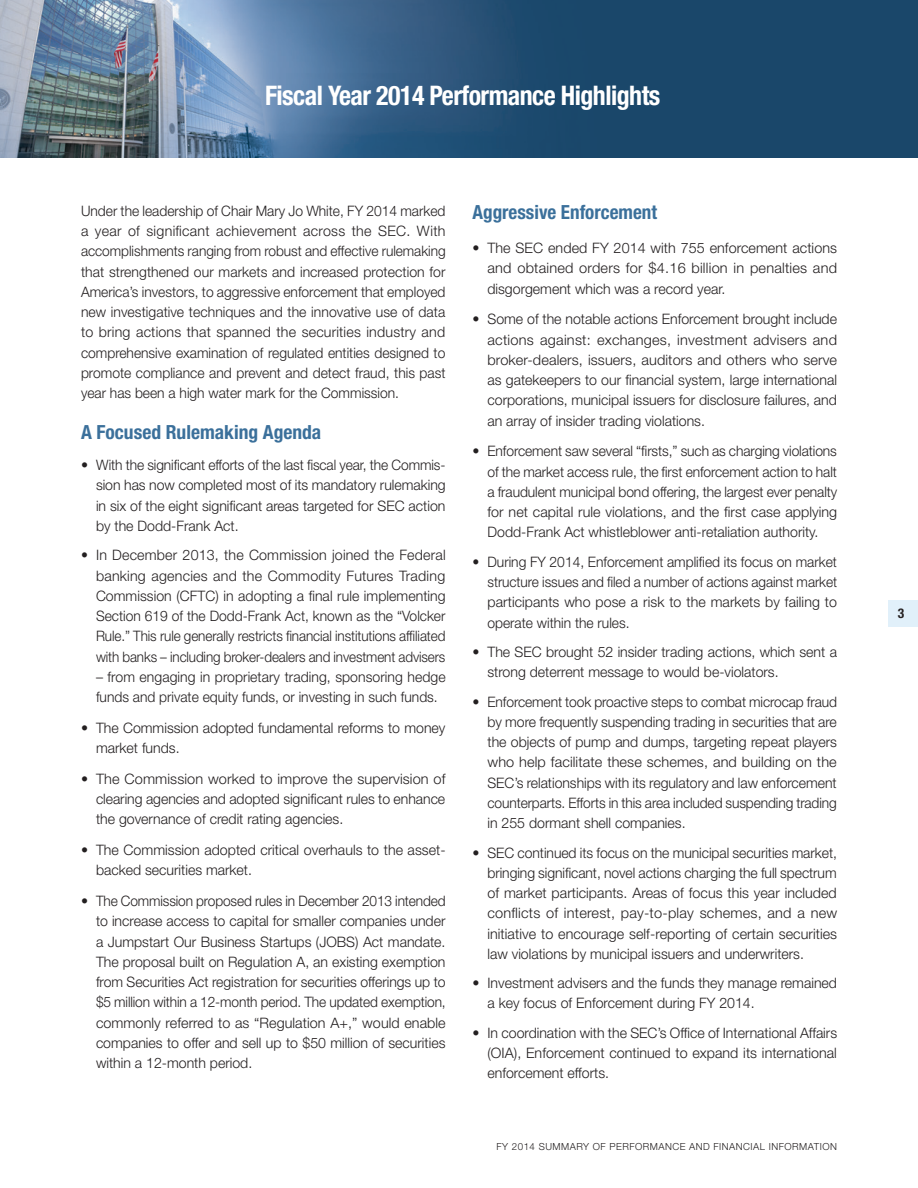
<style>
.page{position:relative;width:918px;height:1188px;background:#fff}
.page>*{position:absolute;margin:0;border:0;box-sizing:border-box;transform-origin:0 0}
.t1{font:700 condensed 27px "Helvetica Neue LT Std";letter-spacing:-.02em;color:#fff;scale:.96 1}
.t2{font:700 condensed 19.5px "Helvetica Neue LT Std";color:#3b709b}
.t3{font:300 14.4px/20.2px "Helvetica Neue LT Std";color:#231f20;text-align:justify}
.t4{font:300 14.4px/20.2px "Helvetica Neue LT Std";color:#231f20;text-align:justify;scale:.96 1}
.PageNumber{font:700 condensed 13.5px "Helvetica Neue LT Std";color:#231f20}
.t5{font:300 9.75px "Helvetica Neue LT Std";letter-spacing:.05em;color:#231f20}
</style>
<div class="page">
<div style="left:888px;top:601px;width:30px;height:26px;background:#e1f0fa"></div>
<img style="left:0;top:0;width:918px;height:158px">
<h1 class="t1" style="left:265px;top:79px;width:413px">Fiscal Year 2014 Performance Highlights</h1>
<p class="t4" style="left:81px;top:200px;width:381px">Under the leadership of Chair Mary Jo White, FY 2014 marked a year of significant achievement across the SEC. With accomplishments ranging from robust and effective rulemaking that strengthened our markets and increased protection for America’s investors, to aggressive enforcement that employed new investigative techniques and the innovative use of data to bring actions that spanned the securities industry and comprehensive examination of regulated entities designed to promote compliance and prevent and detect fraud, this past year has been a high water mark for the Commission.</p>
<h2 class="t2" style="left:81px;top:421px;width:242px">A Focused Rulemaking Agenda</h2>
<p class="t3" style="left:96px;top:454px;width:351px;text-indent:-15px">• With the significant efforts of the last fiscal year, the Commis&shy;sion has now completed most of its mandatory rulemaking in six of the eight significant areas targeted for SEC action by the Dodd-Frank Act.</p>
<p class="t4" style="left:96px;top:545px;width:366px;text-indent:-15px">• In December 2013, the Commission joined the Federal banking agencies and the Commodity Futures Trading Commission (CFTC) in adopting a final rule implementing Section 619 of the Dodd-Frank Act, known as the “Volcker Rule.” This rule generally restricts financial institutions affiliated with banks – including broker-dealers and investment advisers</p>
<p class="t3" style="left:96px;top:666px;width:351px">– from engaging in proprietary trading, sponsoring hedge funds and private equity funds, or investing in such funds.</p>
<p class="t3" style="left:96px;top:717px;width:351px;text-indent:-15px">• The Commission adopted fundamental reforms to money market funds.</p>
<p class="t3" style="left:96px;top:768px;width:351px;text-indent:-15px">• The Commission worked to improve the supervision of clearing agencies and adopted significant rules to enhance the governance of credit rating agencies.</p>
<p class="t3" style="left:96px;top:839px;width:351px;text-indent:-15px">• The Commission adopted critical overhauls to the asset&shy;backed securities market.</p>
<p class="t3" style="left:96px;top:890px;width:351px;text-indent:-15px">• The Commission proposed rules in December 2013 intended to increase access to capital for smaller companies under a Jumpstart Our Business Startups (JOBS) Act mandate.<br>The proposal built on Regulation A, an existing exemption from Securities Act registration for securities offerings up to $5 million within a 12-month period. The updated exemption, commonly referred to as “Regulation A+,” would enable companies to offer and sell up to $50 million of securities within a 12-month period.</p>
<h2 class="t2" style="left:472px;top:201px;width:186px">Aggressive Enforcement</h2>
<p class="t3" style="left:488px;top:238px;width:351px;text-indent:-15px">• The SEC ended FY 2014 with 755 enforcement actions and obtained orders for $4.16 billion in penalties and disgorgement which was a record year.</p>
<p class="t3" style="left:488px;top:309px;width:351px;text-indent:-15px">• Some of the notable actions Enforcement brought include actions against: exchanges, investment advisers and broker-dealers, issuers, auditors and others who serve as gatekeepers to our financial system, large international corporations, municipal issuers for disclosure failures, and an array of insider trading violations.</p>
<p class="t3" style="left:488px;top:441px;width:351px;text-indent:-15px">• Enforcement saw several “firsts,” such as charging violations of the market access rule, the first enforcement action to halt a fraudulent municipal bond offering, the largest ever penalty for net capital rule violations, and the first case applying Dodd-Frank Act whistleblower anti-retaliation authority.</p>
<p class="t4" style="left:488px;top:551px;width:366px;text-indent:-15px">• During FY 2014, Enforcement amplified its focus on market structure issues and filed a number of actions against market participants who pose a risk to the markets by failing to operate within the rules.</p>
<p class="t3" style="left:488px;top:641px;width:351px;text-indent:-15px">• The SEC brought 52 insider trading actions, which sent a strong deterrent message to would be-violators.</p>
<p class="t3" style="left:488px;top:691px;width:351px;text-indent:-15px">• Enforcement took proactive steps to combat microcap fraud by more frequently suspending trading in securities that are the objects of pump and dumps, targeting repeat players who help facilitate these schemes, and building on the SEC’s relationships with its regulatory and law enforcement counterparts. Efforts in this area included suspending trading in 255 dormant shell companies.</p>
<p class="t3" style="left:488px;top:842px;width:351px;text-indent:-15px">• SEC continued its focus on the municipal securities market, bringing significant, novel actions charging the full spectrum of market participants. Areas of focus this year included conflicts of interest, pay-to-play schemes, and a new initiative to encourage self-reporting of certain securities law violations by municipal issuers and underwriters.</p>
<p class="t3" style="left:488px;top:973px;width:351px;text-indent:-15px">• Investment advisers and the funds they manage remained a key focus of Enforcement during FY 2014.</p>
<p class="t3" style="left:488px;top:1022px;width:351px;text-indent:-15px">• In coordination with the SEC’s Office of International Affairs (OIA), Enforcement continued to expand its international enforcement efforts.</p>
<p class="t5" style="left:497px;top:1140px;width:342px">FY 2014 SUMMARY OF PERFORMANCE AND FINANCIAL INFORMATION</p>
<p class="PageNumber" style="left:898px;top:605px;width:8px">3</p>
</div>
